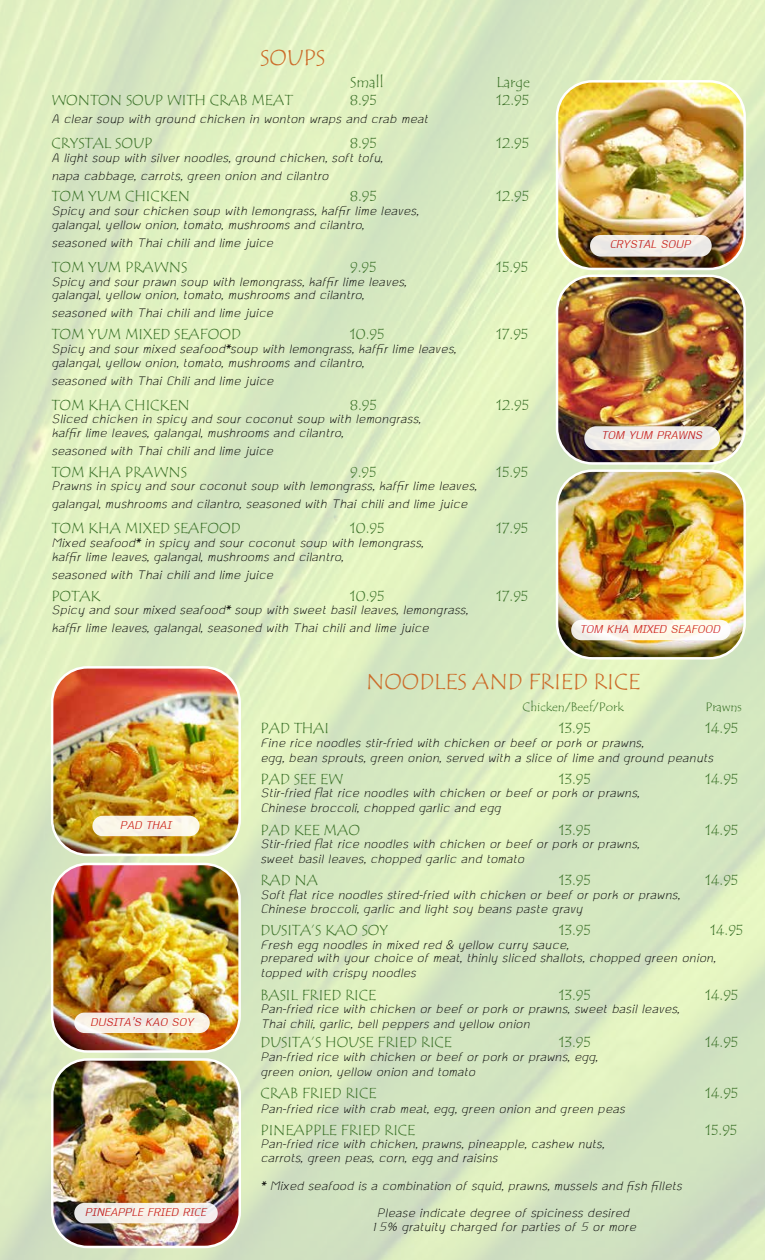
<style>
.page{position:relative;width:765px;height:1260px;background:#fff}
.page>*{position:absolute;margin:0;border:0;box-sizing:border-box;transform-origin:0 0}
.t1{font:22.5px "Tempus Sans ITC";color:#cc6b29}
.t2{font:italic 17.5px/13.8px "TH Ko Ho";color:#000}
.t3{font:italic 16.25px "TH Krub";color:#cd171a}
.t4{font:15px "Tempus Sans ITC";color:#3d732a}
.t5{font:12.5px "Tempus Sans ITC";color:#3d732a}
</style>
<div class="page">
<img style="left:557px;top:276px;width:188px;height:187px">
<div style="left:556px;top:275px;width:190px;height:190px;border:2px solid #fff;border-radius:35px"></div>
<img style="left:557px;top:81px;width:188px;height:188px">
<div style="left:556px;top:80px;width:190px;height:190px;border:2px solid #fff;border-radius:35px"></div>
<img style="left:557px;top:471px;width:188px;height:187px">
<div style="left:556px;top:469px;width:190px;height:191px;border:2px solid #fff;border-radius:35px"></div>
<img style="left:52px;top:1059px;width:188px;height:188px">
<div style="left:51px;top:1058px;width:190px;height:190px;border:2px solid #fff;border-radius:35px"></div>
<svg style="left:74px;top:1203px;width:144px;height:20px;fill:#f6f0e9"></svg>
<div style="left:590px;top:235px;width:122px;height:22px;background:#f0ece7;border-radius:11px"></div>
<div style="left:584px;top:426px;width:136px;height:24px;background:#f0ece8;border-radius:12px"></div>
<svg style="left:571px;top:620px;width:160px;height:20px;fill:#fdf8e9"></svg>
<img style="left:52px;top:667px;width:188px;height:188px">
<div style="left:51px;top:666px;width:190px;height:190px;border:2px solid #fff;border-radius:35px"></div>
<div style="left:92px;top:816px;width:108px;height:20px;background:#faf6e7;border-radius:10px"></div>
<img style="left:52px;top:864px;width:188px;height:188px">
<div style="left:51px;top:863px;width:190px;height:190px;border:2px solid #fff;border-radius:35px"></div>
<div style="left:74px;top:1013px;width:136px;height:20px;background:#f7efe6;border-radius:10px"></div>
<p class="t1" style="left:260px;top:43px;width:67px">SOUPS</p>
<p class="t4" style="left:350px;top:73px;width:35px">Small</p>
<p class="t4" style="left:496px;top:73px;width:35px">Large</p>
<p class="t4" style="left:51px;top:91px;width:243px">WONTON SOUP WITH CRAB MEAT</p>
<p class="t4" style="left:350px;top:91px;width:28px">8.95</p>
<p class="t4" style="left:496px;top:91px;width:34px">12.95</p>
<p class="t2" style="left:51px;top:112px;width:378px">A clear soup with ground chicken in wonton wraps and crab meat</p>
<p class="t4" style="left:51px;top:134px;width:102px">CRYSTAL SOUP</p>
<p class="t4" style="left:350px;top:134px;width:28px">8.95</p>
<p class="t4" style="left:496px;top:134px;width:34px">12.95</p>
<p class="t2" style="left:51px;top:149px;width:333px;line-height:18px">A light soup with silver noodles, ground chicken, soft tofu, napa cabbage, carrots, green onion and cilantro</p>
<p class="t4" style="left:51px;top:187px;width:140px">TOM YUM CHICKEN</p>
<p class="t4" style="left:350px;top:187px;width:28px">8.95</p>
<p class="t4" style="left:496px;top:187px;width:34px">12.95</p>
<p class="t2" style="left:51px;top:204px;width:369px">Spicy and sour chicken soup with lemongrass, kaffir lime leaves, galangal, yellow onion, tomato, mushrooms and cilantro,</p>
<p class="t2" style="left:51px;top:236px;width:223px">seasoned with Thai chili and lime juice</p>
<p class="t4" style="left:51px;top:258px;width:137px">TOM YUM PRAWNS</p>
<p class="t4" style="left:350px;top:258px;width:28px">9.95</p>
<p class="t4" style="left:496px;top:258px;width:34px">15.95</p>
<p class="t2" style="left:51px;top:275px;width:357px">Spicy and sour prawn soup with lemongrass, kaffir lime leaves, galangal, yellow onion, tomato, mushrooms and cilantro,</p>
<p class="t2" style="left:51px;top:307px;width:223px">seasoned with Thai chili and lime juice</p>
<p class="t4" style="left:51px;top:325px;width:191px">TOM YUM MIXED SEAFOOD</p>
<p class="t4" style="left:350px;top:325px;width:36px">10.95</p>
<p class="t4" style="left:496px;top:325px;width:34px">17.95</p>
<p class="t2" style="left:51px;top:342px;width:406px">Spicy and sour mixed seafood*soup with lemongrass, kaffir lime leaves, galangal, yellow onion, tomato, mushrooms and cilantro,</p>
<p class="t2" style="left:51px;top:374px;width:224px">seasoned with Thai Chili and lime juice</p>
<p class="t4" style="left:51px;top:395px;width:140px">TOM KHA CHICKEN</p>
<p class="t4" style="left:350px;top:395px;width:28px">8.95</p>
<p class="t4" style="left:496px;top:395px;width:34px">12.95</p>
<p class="t2" style="left:51px;top:413px;width:371px">Sliced chicken in spicy and sour coconut soup with lemongrass, kaffir lime leaves, galangal, mushrooms and cilantro,</p>
<p class="t2" style="left:51px;top:444px;width:223px">seasoned with Thai chili and lime juice</p>
<p class="t4" style="left:51px;top:462px;width:137px">TOM KHA PRAWNS</p>
<p class="t4" style="left:350px;top:462px;width:28px">9.95</p>
<p class="t4" style="left:496px;top:462px;width:34px">15.95</p>
<p class="t2" style="left:51px;top:477px;width:427px;line-height:18px">Prawns in spicy and sour coconut soup with lemongrass, kaffir lime leaves, galangal, mushrooms and cilantro, seasoned with Thai chili and lime juice</p>
<p class="t4" style="left:51px;top:519px;width:191px">TOM KHA MIXED SEAFOOD</p>
<p class="t4" style="left:350px;top:519px;width:36px">10.95</p>
<p class="t4" style="left:496px;top:519px;width:34px">17.95</p>
<p class="t2" style="left:51px;top:536px;width:374px">Mixed seafood* in spicy and sour coconut soup with lemongrass, kaffir lime leaves, galangal, mushrooms and cilantro,</p>
<p class="t2" style="left:51px;top:568px;width:223px">seasoned with Thai chili and lime juice</p>
<p class="t4" style="left:51px;top:586px;width:51px">POTAK</p>
<p class="t4" style="left:350px;top:586px;width:36px">10.95</p>
<p class="t4" style="left:496px;top:586px;width:34px">17.95</p>
<p class="t2" style="left:51px;top:601px;width:418px;line-height:18px">Spicy and sour mixed seafood* soup with sweet basil leaves, lemongrass, kaffir lime leaves, galangal, seasoned with Thai chili and lime juice</p>
<p class="t1" style="left:366px;top:667px;width:276px">NOODLES AND FRIED RICE</p>
<p class="t5" style="left:523px;top:699px;width:103px">Chicken/Beef/Pork</p>
<p class="t5" style="left:705px;top:699px;width:38px">Prawns</p>
<p class="t4" style="left:260px;top:718px;width:70px">PAD THAI</p>
<p class="t4" style="left:559px;top:718px;width:33px">13.95</p>
<p class="t4" style="left:705px;top:718px;width:35px">14.95</p>
<p class="t2" style="left:260px;top:735px;width:454px;line-height:15px">Fine rice noodles stir-fried with chicken or beef or pork or prawns,<br>egg, bean sprouts, green onion, served with a slice of lime and ground peanuts</p>
<p class="t4" style="left:260px;top:769px;width:84px">PAD SEE EW</p>
<p class="t4" style="left:559px;top:769px;width:33px">13.95</p>
<p class="t4" style="left:705px;top:769px;width:35px">14.95</p>
<p class="t2" style="left:260px;top:786px;width:380px;line-height:15px">Stir-fried flat rice noodles with chicken or beef or pork or prawns,<br>Chinese broccoli, chopped garlic and egg</p>
<p class="t4" style="left:260px;top:820px;width:101px">PAD KEE MAO</p>
<p class="t4" style="left:559px;top:820px;width:33px">13.95</p>
<p class="t4" style="left:705px;top:820px;width:35px">14.95</p>
<p class="t2" style="left:260px;top:837px;width:380px;line-height:15px">Stir-fried flat rice noodles with chicken or beef or pork or prawns, sweet basil leaves, chopped garlic and tomato</p>
<p class="t4" style="left:260px;top:871px;width:59px">RAD NA</p>
<p class="t4" style="left:559px;top:871px;width:33px">13.95</p>
<p class="t4" style="left:705px;top:871px;width:35px">14.95</p>
<p class="t2" style="left:260px;top:888px;width:421px">Soft flat rice noodles stired-fried with chicken or beef or pork or prawns,<br>Chinese broccoli, garlic and light soy beans paste gravy</p>
<p class="t4" style="left:260px;top:920px;width:129px">DUSITA’S KAO SOY</p>
<p class="t4" style="left:559px;top:920px;width:33px">13.95</p>
<p class="t4" style="left:710px;top:920px;width:35px">14.95</p>
<p class="t2" style="left:260px;top:938px;width:457px;line-height:14.4px">Fresh egg noodles in mixed red &amp; yellow curry sauce,<br>prepared with your choice of meat, thinly sliced shallots, chopped green onion, topped with crispy noodles</p>
<p class="t4" style="left:260px;top:985px;width:117px">BASIL FRIED RICE</p>
<p class="t4" style="left:559px;top:985px;width:33px">13.95</p>
<p class="t4" style="left:705px;top:985px;width:35px">14.95</p>
<p class="t2" style="left:260px;top:1002px;width:421px;line-height:15px">Pan-fried rice with chicken or beef or pork or prawns, sweet basil leaves,<br>Thai chili, garlic, bell peppers and yellow onion</p>
<p class="t4" style="left:260px;top:1032px;width:193px">DUSITA’S HOUSE FRIED RICE</p>
<p class="t4" style="left:559px;top:1032px;width:33px">13.95</p>
<p class="t4" style="left:705px;top:1032px;width:35px">14.95</p>
<p class="t2" style="left:260px;top:1049px;width:339px;line-height:15px">Pan-fried rice with chicken or beef or pork or prawns, egg, green onion, yellow onion and tomato</p>
<p class="t4" style="left:260px;top:1083px;width:118px">CRAB FRIED RICE</p>
<p class="t4" style="left:705px;top:1083px;width:35px">14.95</p>
<p class="t2" style="left:260px;top:1102px;width:366px">Pan-fried rice with crab meat, egg, green onion and green peas</p>
<p class="t4" style="left:260px;top:1120px;width:156px">PINEAPPLE FRIED RICE</p>
<p class="t4" style="left:705px;top:1120px;width:34px">15.95</p>
<p class="t2" style="left:260px;top:1138px;width:345px">Pan-fried rice with chicken, prawns, pineapple, cashew nuts, carrots, green peas, corn, egg and raisins</p>
<p class="t2" style="left:377px;top:1172px;width:306px;line-height:27.5px;text-indent:-116px">* Mixed seafood is a combination of squid, prawns, mussels and fish fillets<br>Please indicate degree of spiciness desired</p>
<p class="t2" style="left:370px;top:1220px;width:267px">15% gratuity charged for parties of 5 or more</p>
<p class="t3" style="left:610px;top:235px;width:82px">CRYSTAL SOUP</p>
<p class="t3" style="left:601px;top:426px;width:102px">TOM YUM PRAWNS</p>
<p class="t3" style="left:580px;top:620px;width:142px">TOM KHA MIXED SEAFOOD</p>
<p class="t3" style="left:120px;top:816px;width:53px">PAD THAI</p>
<p class="t3" style="left:90px;top:1013px;width:105px">DUSITA’S KAO SOY</p>
<p class="t3" style="left:85px;top:1203px;width:123px">PINEAPPLE FRIED RICE</p>
</div>
